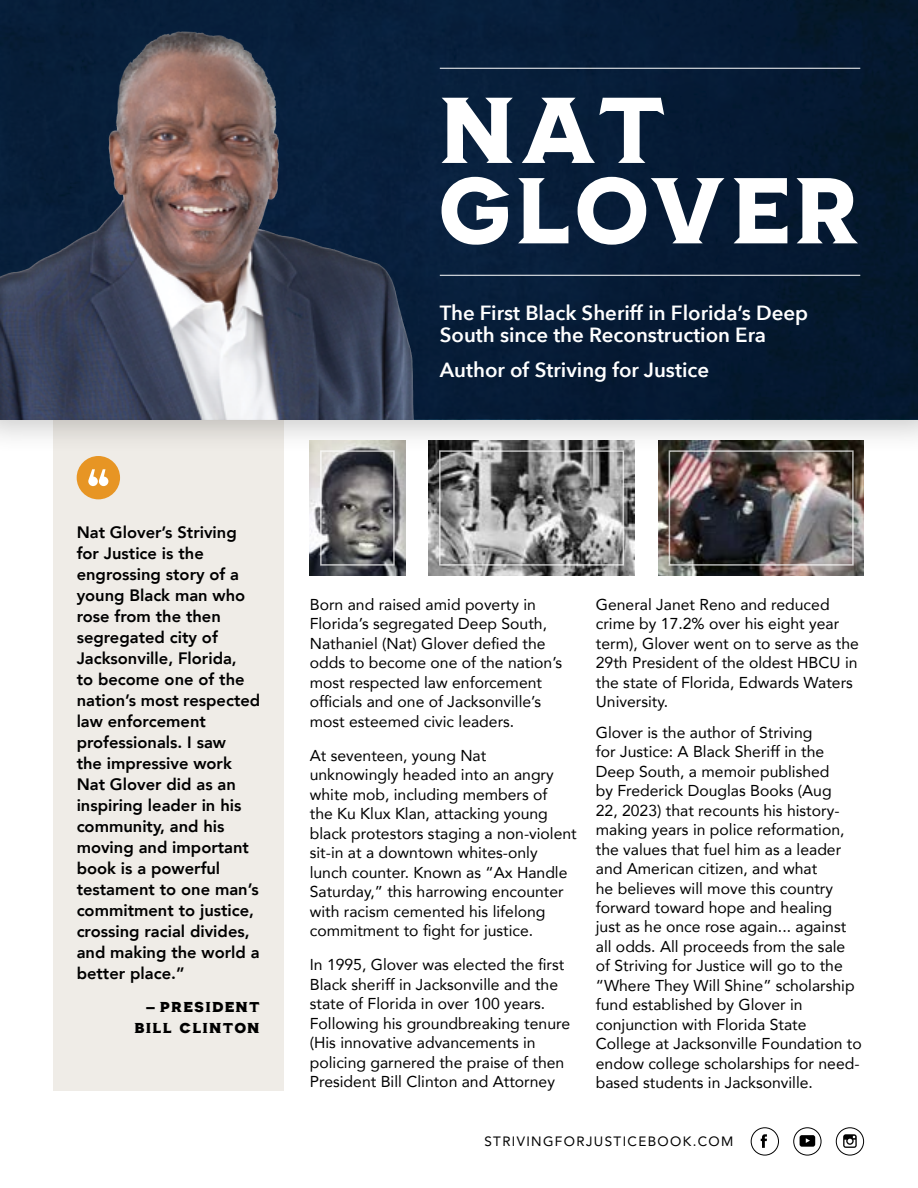
<style>
.page{position:relative;width:918px;height:1188px;background:#fff}
.page>*{position:absolute;margin:0;border:0;box-sizing:border-box;transform-origin:0 0}
.t1{font:93.6px/80.4px "American Mortar";color:#fff}
.t2{font:600 20.4px/21.9px "Avenir Next";color:#fff}
.t3{font:18px/21px "American Mortar";color:#000;text-align:right}
.t4{font:800 16.5px/21px "Avenir";color:#000}
.t5{font:15.75px/19.5px "Avenir";color:#000}
.t6{font:13.5px "Avenir";letter-spacing:.1em;color:#000}
.s1{font-family:"Century Gothic";font-weight:700;font-style:italic;font-size:16.5px}
</style>
<div class="page">
<div style="left:793px;top:1127px;width:28px;height:28px;border:1px solid #000;border-radius:50%"></div>
<div style="left:751px;top:1127px;width:28px;height:28px;border:1px solid #000;border-radius:50%"></div>
<svg style="left:761px;top:1134px;width:6px;height:14px"></svg>
<div style="left:836px;top:1127px;width:28px;height:28px;border:1px solid #000;border-radius:50%"></div>
<svg style="left:843px;top:1134px;width:14px;height:14px"></svg>
<svg style="left:800px;top:1135px;width:15px;height:12px"></svg>
<div style="left:53px;top:403px;width:231px;height:688px;background:#efece7"></div>
<div style="left:0;top:0;width:918px;height:455px;background:#000;opacity:.75"></div>
<div style="left:0;top:0;width:918px;height:419px;background:#051a34"></div>
<div style="left:0;top:10px;width:462px;height:411px;background:#000;opacity:.48"></div>
<hr style="left:440px;top:68px;width:420px;height:1px;background:#fff">
<hr style="left:440px;top:275px;width:420px;height:1px;background:#fff">
<div style="left:77px;top:456px;width:43px;height:43px;background:#e79524;border-radius:50%"></div>
<svg style="left:88px;top:469px;width:20px;height:17px"></svg>
<img style="left:310px;top:440px;width:95px;height:136px">
<img style="left:429px;top:440px;width:205px;height:136px">
<div style="left:439px;top:450px;width:185px;height:116px;border:2px solid #fff"></div>
<div style="left:320px;top:450px;width:75px;height:116px;border:2px solid #fff"></div>
<img style="left:658px;top:440px;width:206px;height:136px">
<div style="left:669px;top:450px;width:185px;height:116px;border:2px solid #fff"></div>
<h1 class="t1" style="left:437px;top:88px;width:427px">NAT<br>GLOVER</h1>
<p class="t2" style="left:440px;top:301px;width:370px">The First Black Sheriff in Florida’s Deep<br>South since the Reconstruction Era</p>
<p class="t2" style="left:440px;top:358px;width:271px">Author of Striving for Justice</p>
<p class="t4" style="left:77px;top:522px;width:185px">Nat Glover’s Striving for Justice is the engrossing story of a young Black man who rose from the then segregated city of<br>Jacksonville, Florida,<br>to become one of the nation’s most respected law enforcement professionals. I saw<br>the impressive work<br>Nat Glover did as an inspiring leader in his community, and his moving and important book is a powerful testament to one man’s commitment to justice, crossing racial divides, and making the world a better place.”</p>
<p class="t3" style="left:134px;top:995px;width:128px"><span class="s1">–</span> president bill clinton</p>
<p class="t5" style="left:310px;top:594px;width:254px">Born and raised amid poverty in<br>Florida’s segregated Deep South,<br>Nathaniel (Nat) Glover defied the odds to become one of the nation’s most respected law enforcement officials and one of Jacksonville’s most esteemed civic leaders.</p>
<p class="t5" style="left:310px;top:745px;width:269px">At seventeen, young Nat unknowingly headed into an angry white mob, including members of<br>the Ku Klux Klan, attacking young black protestors staging a non-violent sit-in at a downtown whites-only lunch counter. Known as “Ax Handle Saturday,” this harrowing encounter with racism cemented his lifelong commitment to fight for justice.</p>
<p class="t5" style="left:310px;top:955px;width:262px">In 1995, Glover was elected the first Black sheriff in Jacksonville and the state of Florida in over 100 years.<br>Following his groundbreaking tenure (His innovative advancements in policing garnered the praise of then President Bill Clinton and Attorney</p>
<p class="t5" style="left:596px;top:594px;width:265px">General Janet Reno and reduced crime by 17.2% over his eight year term), Glover went on to serve as the<br>29th President of the oldest HBCU in the state of Florida, Edwards Waters<br>University.</p>
<p class="t5" style="left:596px;top:722px;width:267px">Glover is the author of Striving<br>for Justice: A Black Sheriff in the Deep South, a memoir published<br>by Frederick Douglas Books (Aug<br>22, 2023) that recounts his history&shy;making years in police reformation, the values that fuel him as a leader and American citizen, and what<br>he believes will move this country forward toward hope and healing<br>just as he once rose again... against all odds. All proceeds from the sale of Striving for Justice will go to the “Where They Will Shine” scholarship fund established by Glover in conjunction with Florida State College at Jacksonville Foundation to endow college scholarships for need&shy;based students in Jacksonville.</p>
<p class="t6" style="left:484px;top:1130px;width:251px">STRIVINGFORJUSTICEBOOK.COM</p>
</div>
